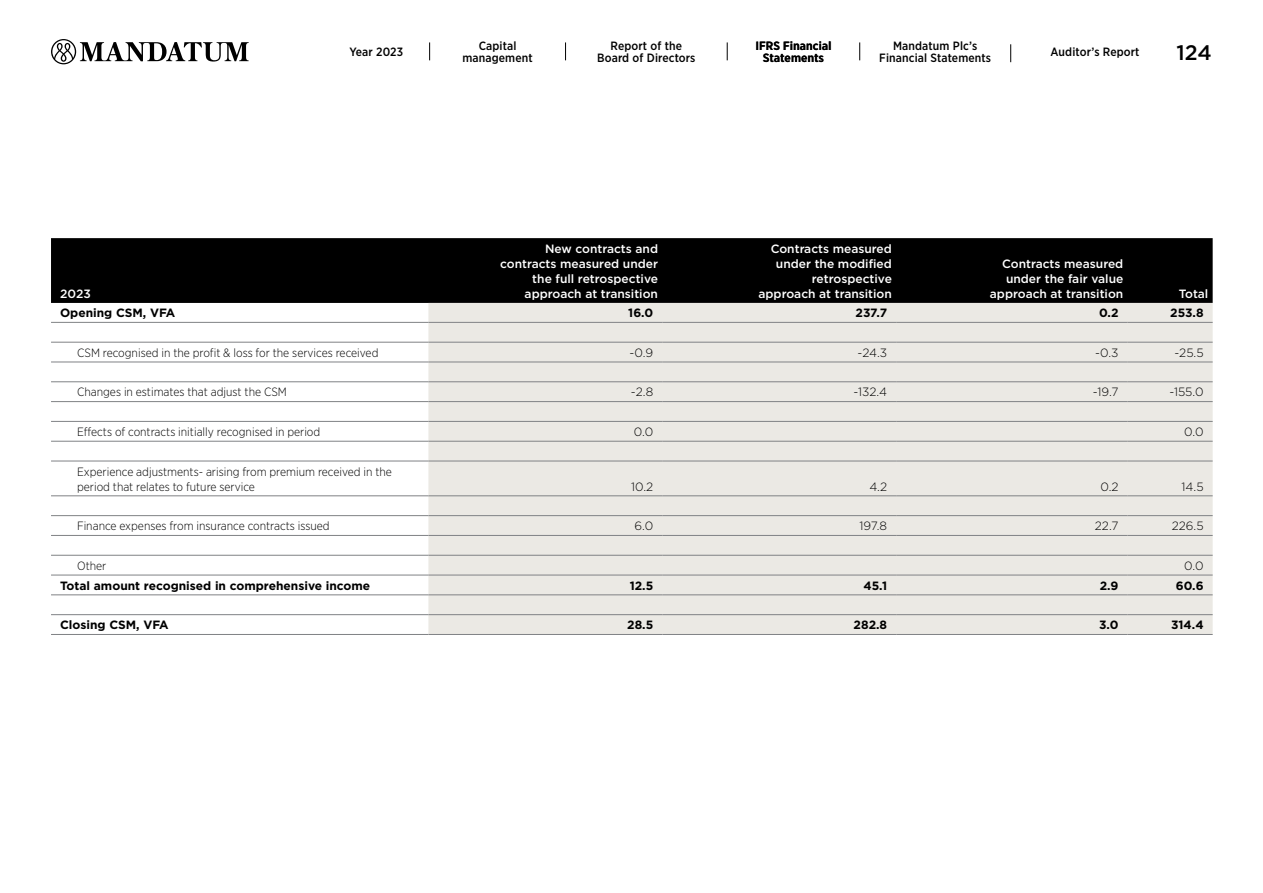
<style>
.page{position:relative;width:1263px;height:893px;background:#fff}
.page>*{position:absolute;margin:0;border:0;box-sizing:border-box;transform-origin:0 0}
.t1{font:500 21px "Gotham";color:#000}
.t2{font:300 12px/15px "Gotham Narrow";color:#000}
.t3{font:500 12px/15px "Gotham";color:#fff;text-align:right}
.t4{font:700 12px "Gotham";color:#000}
.t5{font:500 12px/12px "Gotham Narrow";letter-spacing:.01em;color:#000;text-align:center}
.t6{font:300 12px "Gotham";color:#000}
.t7{font:700 12px/12px "Gotham Narrow";letter-spacing:.01em;color:#000;text-align:center}
</style>
<div class="page">
<div style="left:51px;top:238px;width:1162px;height:65px;background:#000"></div>
<div style="left:428px;top:303px;width:785px;height:331px;background:#ebe9e4"></div>
<hr style="left:51px;top:322px;width:377px;height:1px;background:#808285">
<hr style="left:428px;top:322px;width:234px;height:1px;background:#808285">
<hr style="left:662px;top:322px;width:234px;height:1px;background:#808285">
<hr style="left:896px;top:322px;width:231px;height:1px;background:#808285">
<hr style="left:1127px;top:322px;width:86px;height:1px;background:#808285">
<hr style="left:51px;top:342px;width:377px;height:1px;background:#808285">
<hr style="left:428px;top:342px;width:234px;height:1px;background:#808285">
<hr style="left:662px;top:342px;width:234px;height:1px;background:#808285">
<hr style="left:896px;top:342px;width:231px;height:1px;background:#808285">
<hr style="left:1127px;top:342px;width:86px;height:1px;background:#808285">
<hr style="left:51px;top:362px;width:377px;height:1px;background:#808285">
<hr style="left:428px;top:362px;width:234px;height:1px;background:#808285">
<hr style="left:662px;top:362px;width:234px;height:1px;background:#808285">
<hr style="left:896px;top:362px;width:231px;height:1px;background:#808285">
<hr style="left:1127px;top:362px;width:86px;height:1px;background:#808285">
<hr style="left:51px;top:381px;width:377px;height:1px;background:#808285">
<hr style="left:428px;top:381px;width:234px;height:1px;background:#808285">
<hr style="left:662px;top:381px;width:234px;height:1px;background:#808285">
<hr style="left:896px;top:381px;width:231px;height:1px;background:#808285">
<hr style="left:1127px;top:381px;width:86px;height:1px;background:#808285">
<hr style="left:51px;top:401px;width:377px;height:1px;background:#808285">
<hr style="left:428px;top:401px;width:234px;height:1px;background:#808285">
<hr style="left:662px;top:401px;width:234px;height:1px;background:#808285">
<hr style="left:896px;top:401px;width:231px;height:1px;background:#808285">
<hr style="left:1127px;top:401px;width:86px;height:1px;background:#808285">
<hr style="left:51px;top:421px;width:377px;height:1px;background:#808285">
<hr style="left:428px;top:421px;width:234px;height:1px;background:#808285">
<hr style="left:662px;top:421px;width:234px;height:1px;background:#808285">
<hr style="left:896px;top:421px;width:231px;height:1px;background:#808285">
<hr style="left:1127px;top:421px;width:86px;height:1px;background:#808285">
<hr style="left:51px;top:441px;width:377px;height:1px;background:#808285">
<hr style="left:428px;top:441px;width:234px;height:1px;background:#808285">
<hr style="left:662px;top:441px;width:234px;height:1px;background:#808285">
<hr style="left:896px;top:441px;width:231px;height:1px;background:#808285">
<hr style="left:1127px;top:441px;width:86px;height:1px;background:#808285">
<hr style="left:51px;top:461px;width:377px;height:1px;background:#808285">
<hr style="left:428px;top:461px;width:234px;height:1px;background:#808285">
<hr style="left:662px;top:461px;width:234px;height:1px;background:#808285">
<hr style="left:896px;top:461px;width:231px;height:1px;background:#808285">
<hr style="left:1127px;top:461px;width:86px;height:1px;background:#808285">
<hr style="left:51px;top:495px;width:377px;height:1px;background:#808285">
<hr style="left:428px;top:495px;width:234px;height:1px;background:#808285">
<hr style="left:662px;top:495px;width:234px;height:1px;background:#808285">
<hr style="left:896px;top:495px;width:231px;height:1px;background:#808285">
<hr style="left:1127px;top:495px;width:86px;height:1px;background:#808285">
<hr style="left:51px;top:515px;width:377px;height:1px;background:#808285">
<hr style="left:428px;top:515px;width:234px;height:1px;background:#808285">
<hr style="left:662px;top:515px;width:234px;height:1px;background:#808285">
<hr style="left:896px;top:515px;width:231px;height:1px;background:#808285">
<hr style="left:1127px;top:515px;width:86px;height:1px;background:#808285">
<hr style="left:51px;top:535px;width:377px;height:1px;background:#808285">
<hr style="left:428px;top:535px;width:234px;height:1px;background:#808285">
<hr style="left:662px;top:535px;width:234px;height:1px;background:#808285">
<hr style="left:896px;top:535px;width:231px;height:1px;background:#808285">
<hr style="left:1127px;top:535px;width:86px;height:1px;background:#808285">
<hr style="left:51px;top:555px;width:377px;height:1px;background:#808285">
<hr style="left:428px;top:555px;width:234px;height:1px;background:#808285">
<hr style="left:662px;top:555px;width:234px;height:1px;background:#808285">
<hr style="left:896px;top:555px;width:231px;height:1px;background:#808285">
<hr style="left:1127px;top:555px;width:86px;height:1px;background:#808285">
<hr style="left:51px;top:575px;width:377px;height:1px;background:#808285">
<hr style="left:428px;top:575px;width:234px;height:1px;background:#808285">
<hr style="left:662px;top:575px;width:234px;height:1px;background:#808285">
<hr style="left:896px;top:575px;width:231px;height:1px;background:#808285">
<hr style="left:1127px;top:575px;width:86px;height:1px;background:#808285">
<hr style="left:51px;top:594px;width:377px;height:1px;background:#808285">
<hr style="left:428px;top:594px;width:234px;height:1px;background:#808285">
<hr style="left:662px;top:594px;width:234px;height:1px;background:#808285">
<hr style="left:896px;top:594px;width:231px;height:1px;background:#808285">
<hr style="left:1127px;top:594px;width:86px;height:1px;background:#808285">
<hr style="left:51px;top:614px;width:377px;height:1px;background:#808285">
<hr style="left:428px;top:614px;width:234px;height:1px;background:#808285">
<hr style="left:662px;top:614px;width:234px;height:1px;background:#808285">
<hr style="left:896px;top:614px;width:231px;height:1px;background:#808285">
<hr style="left:1127px;top:614px;width:86px;height:1px;background:#808285">
<hr style="left:51px;top:634px;width:377px;height:1px;background:#808285">
<hr style="left:428px;top:634px;width:234px;height:1px;background:#808285">
<hr style="left:662px;top:634px;width:234px;height:1px;background:#808285">
<hr style="left:896px;top:634px;width:231px;height:1px;background:#808285">
<hr style="left:1127px;top:634px;width:86px;height:1px;background:#808285">
<svg style="left:565px;top:42px;width:1px;height:18px"></svg>
<svg style="left:859px;top:42px;width:1px;height:18px"></svg>
<svg style="left:727px;top:42px;width:1px;height:18px"></svg>
<svg style="left:1010px;top:44px;width:1px;height:18px"></svg>
<svg style="left:429px;top:42px;width:1px;height:18px"></svg>
<svg style="left:51px;top:39px;width:198px;height:25px"></svg>
<p class="t3" style="left:60px;top:286px;width:32px">2023</p>
<p class="t5" style="left:462px;top:40px;width:72px">Capital management</p>
<p class="t5" style="left:597px;top:40px;width:100px">Report of the<br>Board of Directors</p>
<p class="t7" style="left:755px;top:40px;width:78px">IFRS Financial<br>Statements</p>
<p class="t5" style="left:879px;top:40px;width:113px">Mandatum Plc’s<br>Financial Statements</p>
<p class="t5" style="left:349px;top:46px;width:55px">Year 2023</p>
<h1 class="t1" style="left:1176px;top:39px;width:37px">124</h1>
<p class="t5" style="left:1050px;top:46px;width:91px">Auditor’s Report</p>
<p class="t3" style="left:500px;top:241px;width:159px">New contracts and contracts measured under the full retrospective approach at transition</p>
<p class="t3" style="left:758px;top:241px;width:135px">Contracts measured under the modified retrospective approach at transition</p>
<p class="t3" style="left:990px;top:256px;width:135px">Contracts measured under the fair value approach at transition</p>
<p class="t3" style="left:1179px;top:286px;width:31px">Total</p>
<p class="t4" style="left:60px;top:305px;width:117px">Opening CSM, VFA</p>
<p class="t4" style="left:628px;top:305px;width:26px">16.0</p>
<p class="t4" style="left:856px;top:305px;width:33px">237.7</p>
<p class="t4" style="left:1099px;top:305px;width:21px">0.2</p>
<p class="t4" style="left:1170px;top:305px;width:35px">253.8</p>
<p class="t2" style="left:77px;top:345px;width:303px">CSM recognised in the profit &amp; loss for the services received</p>
<p class="t6" style="left:630px;top:345px;width:25px">-0.9</p>
<p class="t6" style="left:857px;top:345px;width:31px">-24.3</p>
<p class="t6" style="left:1095px;top:345px;width:25px">-0.3</p>
<p class="t6" style="left:1174px;top:345px;width:31px">-25.5</p>
<p class="t2" style="left:77px;top:384px;width:211px">Changes in estimates that adjust the CSM</p>
<p class="t6" style="left:631px;top:385px;width:24px">-2.8</p>
<p class="t6" style="left:853px;top:385px;width:35px">-132.4</p>
<p class="t6" style="left:1093px;top:385px;width:27px">-19.7</p>
<p class="t6" style="left:1169px;top:385px;width:36px">-155.0</p>
<p class="t2" style="left:77px;top:424px;width:245px">Effects of contracts initially recognised in period</p>
<p class="t6" style="left:634px;top:424px;width:21px">0.0</p>
<p class="t6" style="left:1184px;top:424px;width:21px">0.0</p>
<p class="t2" style="left:77px;top:464px;width:316px">Experience adjustments- arising from premium received in the period that relates to future service</p>
<p class="t6" style="left:631px;top:479px;width:24px">10.2</p>
<p class="t6" style="left:869px;top:479px;width:19px">4.2</p>
<p class="t6" style="left:1100px;top:479px;width:20px">0.2</p>
<p class="t6" style="left:1181px;top:479px;width:24px">14.5</p>
<p class="t2" style="left:77px;top:518px;width:254px">Finance expenses from insurance contracts issued</p>
<p class="t6" style="left:634px;top:518px;width:20px">6.0</p>
<p class="t6" style="left:859px;top:518px;width:29px">197.8</p>
<p class="t6" style="left:1095px;top:518px;width:25px">22.7</p>
<p class="t6" style="left:1172px;top:518px;width:33px">226.5</p>
<p class="t2" style="left:77px;top:558px;width:31px">Other</p>
<p class="t6" style="left:1184px;top:558px;width:21px">0.0</p>
<p class="t4" style="left:60px;top:577px;width:312px">Total amount recognised in comprehensive income</p>
<p class="t4" style="left:630px;top:577px;width:25px">12.5</p>
<p class="t4" style="left:863px;top:577px;width:25px">45.1</p>
<p class="t4" style="left:1100px;top:577px;width:20px">2.9</p>
<p class="t4" style="left:1176px;top:577px;width:29px">60.6</p>
<p class="t4" style="left:60px;top:617px;width:110px">Closing CSM, VFA</p>
<p class="t4" style="left:627px;top:617px;width:28px">28.5</p>
<p class="t4" style="left:854px;top:617px;width:35px">282.8</p>
<p class="t4" style="left:1099px;top:617px;width:21px">3.0</p>
<p class="t4" style="left:1171px;top:617px;width:34px">314.4</p>
</div>
